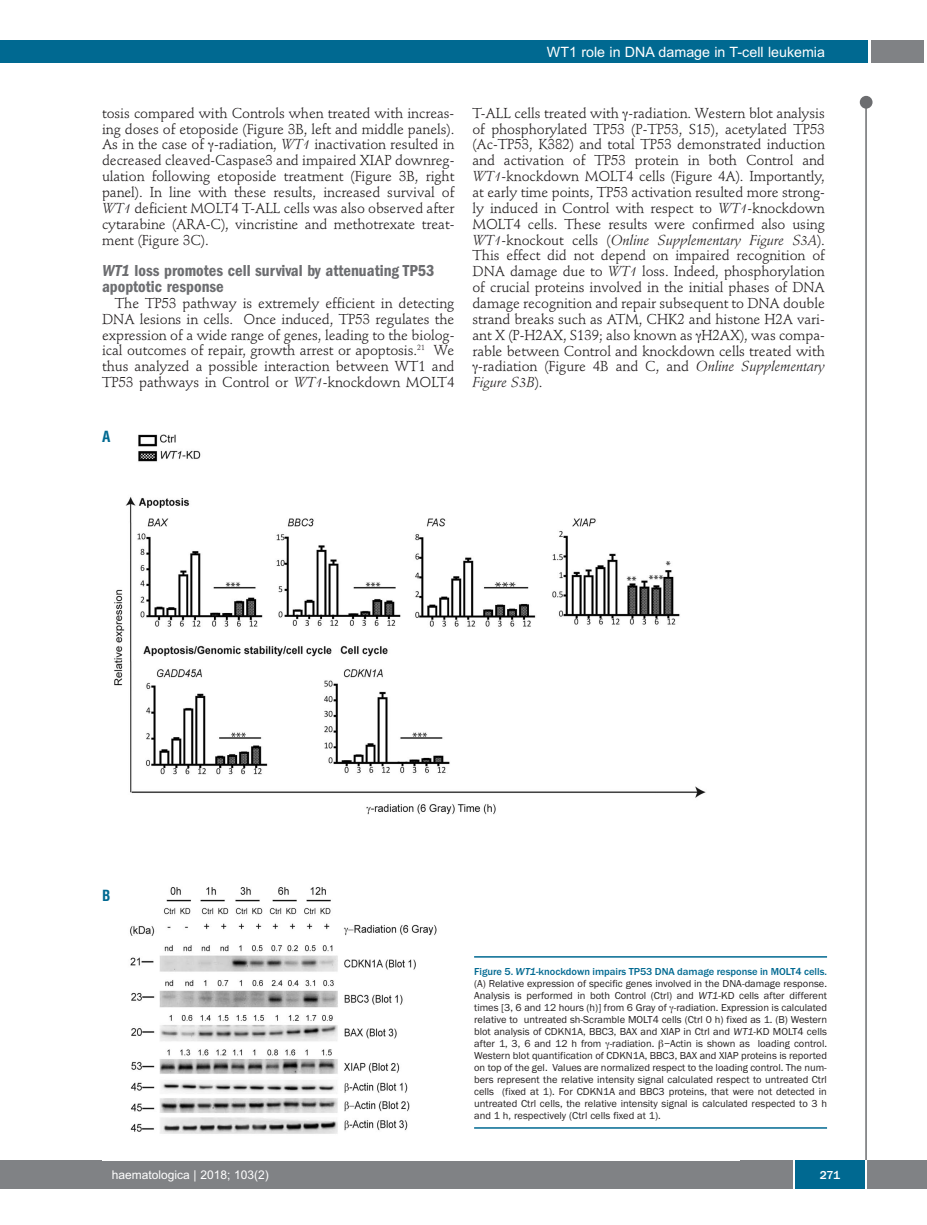
<style>
.page{position:relative;width:927px;height:1225px;background:#fff}
.page>*{position:absolute;margin:0;border:0;box-sizing:border-box;transform-origin:0 0}
.t1{font:600 condensed 16.5px/15.9px "Franklin Gothic";color:#6c6d70}
.t2{font:700 condensed 15px "Helvetica";color:#006991}
.t3{font:14.25px/15.9px "Stempel Schneidler";letter-spacing:-.005em;color:#231f20;text-align:justify}
.t4{font:italic 14.25px "Stempel Schneidler";letter-spacing:-.005em;color:#231f20}
.t5{font:14.25px "Arial";color:#fff}
.t6{font:12px "Arial";color:#fff}
.t7{font:500 12px "Franklin Gothic";color:#fff}
.t8{font:10.5px/12px "Franklin Gothic";color:#231f20;text-align:justify}
.s1{font-style:italic}
.s2{font-style:normal}
.s3{font-weight:500;color:#006991}
.s4{font-weight:500;font-style:italic;color:#006991}
</style>
<div class="page">
<div style="left:860px;top:96px;width:12px;height:13px;background:#6c6d70;border-radius:50%"></div>
<hr style="left:865px;top:98px;width:2px;height:1062px;background:#6c6d70">
<div style="left:871px;top:40px;width:52px;height:22px;background:#808285"></div>
<div style="left:18px;top:40px;width:849px;height:22px;background:#006991"></div>
<div style="left:17px;top:1160px;width:910px;height:28px;background:#808285"></div>
<div style="left:795px;top:1160px;width:70px;height:28px;background:#006991"></div>
<hr style="left:793px;top:1160px;width:2px;height:28px;background:#fff">
<hr style="left:865px;top:1160px;width:2px;height:28px;background:#fff">
<div style="left:0;top:40px;width:19px;height:22px;background:#006991"></div>
<div style="left:0;top:1160px;width:18px;height:28px;background:#808285"></div>
<img style="left:114px;top:434px;width:626px;height:700px">
<hr style="left:474px;top:956px;width:353px;height:1px;background:#006991">
<hr style="left:474px;top:1127px;width:353px;height:1px;background:#006991">
<svg style="left:669px;top:1005px;width:4px;height:8px"></svg>
<svg style="left:605px;top:1041px;width:4px;height:8px"></svg>
<svg style="left:659px;top:1039px;width:5px;height:10px"></svg>
<p class="t5" style="left:547px;top:44px;width:280px">WT1 role in DNA damage in T-cell leukemia</p>
<p class="t3" style="left:102px;top:106px;width:354px">tosis compared with Controls when treated with increas&shy;ing doses of etoposide (Figure 3B, left and middle panels).<br>As in the case of -radiation, <span class="s1">WT1</span> inactivation resulted in decreased cleaved-Caspase3 and impaired XIAP downreg&shy;ulation following etoposide treatment (Figure 3B, right panel). In line with these results, increased survival of <span class="s1">WT1</span> deficient MOLT4 T-ALL cells was also observed after cytarabine (ARA-C), vincristine and methotrexate treat&shy;ment (Figure 3C).</p>
<p class="t1" style="left:102px;top:264px;width:334px"><span class="s1">WT1</span> loss promotes cell survival by attenuating TP53 apoptotic response</p>
<p class="t3" style="left:102px;top:296px;width:354px;text-indent:13px">The TP53 pathway is extremely efficient in detecting DNA lesions in cells. Once induced, TP53 regulates the expression of a wide range of genes, leading to the biolog&shy;ical outcomes of repair, growth arrest or apoptosis.<sup>21</sup> We thus analyzed a possible interaction between WT1 and TP53 pathways in Control or <span class="s1">WT1</span>-knockdown MOLT4</p>
<p class="t2" style="left:102px;top:427px;width:10px">A</p>
<p class="t3" style="left:472px;top:106px;width:354px">T-ALL cells treated with -radiation. Western blot analysis</p>
<p class="t3" style="left:472px;top:122px;width:354px">of phosphorylated TP53 (P-TP53, S15), acetylated TP53</p>
<p class="t3" style="left:472px;top:138px;width:354px">(Ac-TP53, K382) and total TP53 demonstrated induction</p>
<p class="t3" style="left:472px;top:154px;width:354px">and activation of TP53 protein in both Control and</p>
<p class="t3" style="left:472px;top:170px;width:354px"><span class="s1">WT1</span>-knockdown MOLT4 cells (Figure 4A). Importantly,</p>
<p class="t3" style="left:472px;top:185px;width:354px">at early time points, TP53 activation resulted more strong-</p>
<p class="t3" style="left:472px;top:201px;width:354px">ly induced in Control with respect to <span class="s1">WT1</span>-knockdown</p>
<p class="t3" style="left:472px;top:217px;width:354px">MOLT4 cells. These results were confirmed also using</p>
<p class="t4" style="left:472px;top:234px;width:354px">WT1<span class="s2">-knockout cells (</span>Online Supplementary Figure S3A<span class="s2">).</span></p>
<p class="t3" style="left:472px;top:249px;width:354px">This effect did not depend on impaired recognition of</p>
<p class="t3" style="left:472px;top:265px;width:354px">DNA damage due to <span class="s1">WT1</span> loss. Indeed, phosphorylation</p>
<p class="t3" style="left:472px;top:281px;width:354px">of crucial proteins involved in the initial phases of DNA</p>
<p class="t3" style="left:472px;top:296px;width:354px">damage recognition and repair subsequent to DNA double</p>
<p class="t3" style="left:472px;top:312px;width:354px">strand breaks such as ATM, CHK2 and histone H2A vari-</p>
<p class="t3" style="left:472px;top:328px;width:354px">ant X (P-H2AX, S139; also known as H2AX), was compa-</p>
<p class="t3" style="left:472px;top:344px;width:354px">rable between Control and knockdown cells treated with</p>
<p class="t3" style="left:478px;top:360px;width:348px">-radiation (Figure 4B and C, and <span class="s1">Online Supplementary</span></p>
<p class="t4" style="left:472px;top:376px;width:72px">Figure S3B<span class="s2">).</span></p>
<p class="t2" style="left:102px;top:886px;width:10px">B</p>
<p class="t8" style="left:474px;top:965px;width:354px"><span class="s3">Figure 5.</span> <span class="s4">WT1</span><span class="s3">-knockdown impairs TP53 DNA damage response in MOLT4 cells. </span>(A) Relative expression of specific genes involved in the DNA-damage response.<br>Analysis is performed in both Control (Ctrl) and <span class="s1">WT1</span>-KD cells after different times [3, 6 and 12 hours (h)] from 6 Gray of -radiation. Expression is calculated relative to untreated sh-Scramble MOLT4 cells (Ctrl 0 h) fixed as 1. (B) Western blot analysis of CDKN1A, BBC3, BAX and XIAP in Ctrl and <span class="s1">WT1</span>-KD MOLT4 cells after 1, 3, 6 and 12 h from -radiation. −Actin is shown as loading control.<br>Western blot quantification of CDKN1A, BBC3, BAX and XIAP proteins is reported on top of the gel. Values are normalized respect to the loading control. The num&shy;bers represent the relative intensity signal calculated respect to untreated Ctrl cells (fixed at 1). For CDKN1A and BBC3 proteins, that were not detected in untreated Ctrl cells, the relative intensity signal is calculated respected to 3 h and 1 h, respectively (Ctrl cells fixed at 1).</p>
<p class="t6" style="left:112px;top:1167px;width:158px">haematologica | 2018; 103(2)</p>
<p class="t7" style="left:820px;top:1167px;width:22px">271</p>
</div>
